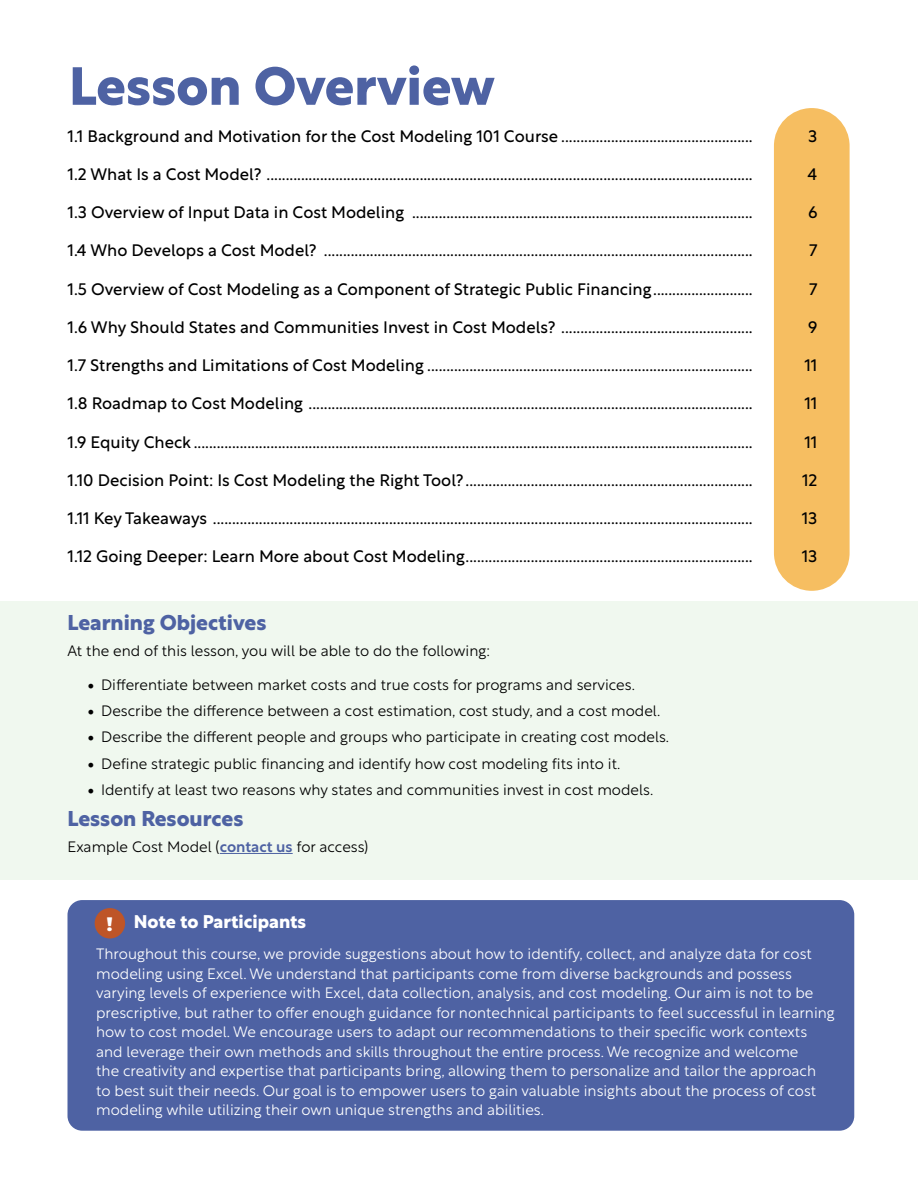
<style>
.page{position:relative;width:918px;height:1188px;background:#fff}
.page>*{position:absolute;margin:0;border:0;box-sizing:border-box;transform-origin:0 0}
.t1{font:700 52.5px "Rustica";color:#4e62a3}
.t2{font:700 21px "Rustica";color:#4e62a3}
.t3{font:700 18px "Rustica";color:#fff}
.t4{font:16.5px "Rustica";color:#000}
.t5{font:300 15px/19.5px "Rustica";color:#fff}
.t6{font:300 15px/26.2px "Rustica";color:#000}
.s1{font-weight:500;color:#4e62a3}
.s2{font-family:"Filson Pro";font-weight:900;font-size:19.5px}
</style>
<div class="page">
<div style="left:0;top:602px;width:918px;height:278px;background:#f0f8ef"></div>
<div style="left:774px;top:108px;width:76px;height:483px;background:#f6be61;border-radius:38px"></div>
<hr style="left:220px;top:853px;width:73px;height:1px;background:#4e62a3">
<div style="left:68px;top:900px;width:786px;height:231px;background:#4e62a3;border-radius:15px"></div>
<div style="left:95px;top:908px;width:30px;height:30px;background:#be5527;border-radius:50%"></div>
<h1 class="t1" style="left:69px;top:41px;width:427px">Lesson Overview</h1>
<p class="t4" style="left:68px;top:121px;width:687px">1.1 Background and Motivation for the Cost Modeling 101 Course ..................................................</p>
<p class="t4" style="left:808px;top:121px;width:11px">3</p>
<p class="t4" style="left:68px;top:160px;width:687px">1.2 What Is a Cost Model? ...............................................................................................................................</p>
<p class="t4" style="left:808px;top:160px;width:11px">4</p>
<p class="t4" style="left:68px;top:198px;width:687px">1.3 Overview of Input Data in Cost Modeling .........................................................................................</p>
<p class="t4" style="left:808px;top:198px;width:11px">6</p>
<p class="t4" style="left:68px;top:236px;width:687px">1.4 Who Develops a Cost Model? ................................................................................................................</p>
<p class="t4" style="left:809px;top:236px;width:10px">7</p>
<p class="t4" style="left:68px;top:274px;width:687px">1.5 Overview of Cost Modeling as a Component of Strategic Public Financing..........................</p>
<p class="t4" style="left:809px;top:274px;width:10px">7</p>
<p class="t4" style="left:68px;top:313px;width:687px">1.6 Why Should States and Communities Invest in Cost Models? ..................................................</p>
<p class="t4" style="left:808px;top:313px;width:11px">9</p>
<p class="t4" style="left:68px;top:351px;width:687px">1.7 Strengths and Limitations of Cost Modeling .....................................................................................</p>
<p class="t4" style="left:804px;top:351px;width:15px">11</p>
<p class="t4" style="left:68px;top:389px;width:687px">1.8 Roadmap to Cost Modeling ....................................................................................................................</p>
<p class="t4" style="left:804px;top:389px;width:15px">11</p>
<p class="t4" style="left:68px;top:427px;width:687px">1.9 Equity Check ..................................................................................................................................................</p>
<p class="t4" style="left:804px;top:427px;width:15px">11</p>
<p class="t4" style="left:68px;top:466px;width:687px">1.10 Decision Point: Is Cost Modeling the Right Tool? ...........................................................................</p>
<p class="t4" style="left:802px;top:466px;width:17px">12</p>
<p class="t4" style="left:68px;top:504px;width:687px">1.11 Key Takeaways .............................................................................................................................................</p>
<p class="t4" style="left:802px;top:504px;width:17px">13</p>
<p class="t4" style="left:68px;top:542px;width:687px">1.12 Going Deeper: Learn More about Cost Modeling...........................................................................</p>
<p class="t4" style="left:802px;top:542px;width:17px">13</p>
<p class="t2" style="left:68px;top:604px;width:200px">Learning Objectives</p>
<p class="t6" style="left:68px;top:636px;width:424px">At the end of this lesson, you will be able to do the following:</p>
<p class="t6" style="left:101px;top:670px;width:569px">Differentiate between market costs and true costs for programs and services.<br>Describe the difference between a cost estimation, cost study, and a cost model.<br>Describe the different people and groups who participate in creating cost models.<br>Define strategic public financing and identify how cost modeling fits into it.<br>Identify at least two reasons why states and communities invest in cost models.</p>
<p class="t2" style="left:68px;top:800px;width:177px">Lesson Resources</p>
<p class="t6" style="left:68px;top:832px;width:302px">Example Cost Model (<span class="s1">contact us</span> for access)</p>
<p class="t3" style="left:106px;top:906px;width:201px"><span class="s2">!</span> Note to Participants</p>
<p class="t5" style="left:96px;top:942px;width:740px">Throughout this course, we provide suggestions about how to identify, collect, and analyze data for cost modeling using Excel. We understand that participants come from diverse backgrounds and possess varying levels of experience with Excel, data collection, analysis, and cost modeling. Our aim is not to be prescriptive, but rather to offer enough guidance for nontechnical participants to feel successful in learning how to cost model. We encourage users to adapt our recommendations to their specific work contexts and leverage their own methods and skills throughout the entire process. We recognize and welcome<br>the creativity and expertise that participants bring, allowing them to personalize and tailor the approach<br>to best suit their needs. Our goal is to empower users to gain valuable insights about the process of cost modeling while utilizing their own unique strengths and abilities.</p>
</div>
